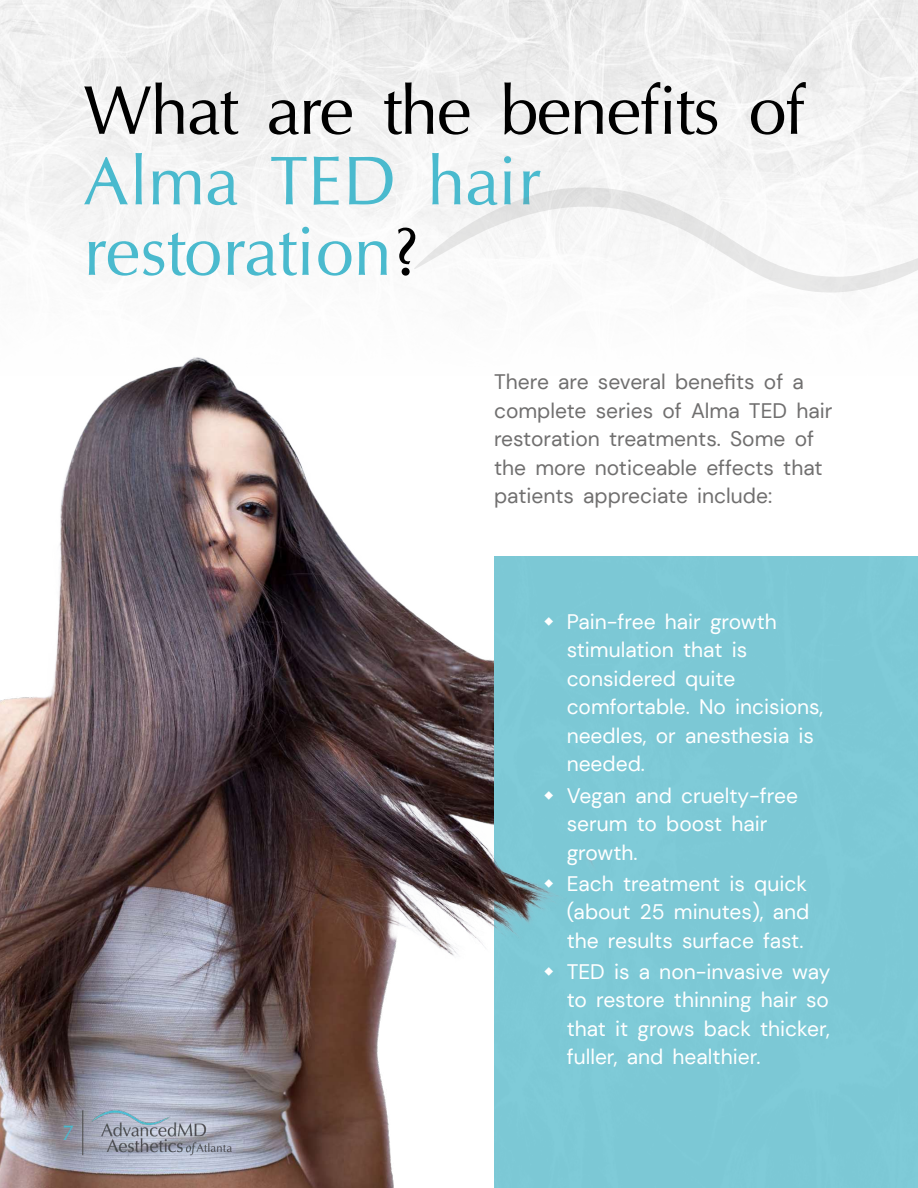
<style>
.page{position:relative;width:918px;height:1188px;background:#fff}
.page>*{position:absolute;margin:0;border:0;box-sizing:border-box;transform-origin:0 0}
.t1{font:69px/70.5px "URW Classico";color:#4abace}
.t2{font:69px "URW Classico";letter-spacing:-.02em;color:#000}
.t3{font:21.75px "URW Classico";color:#4abace}
.t4{font:21px/28.5px "DM Sans";color:#fff}
.t5{font:21px/28.5px "DM Sans";color:#706f6f}
.s1{color:#000}
</style>
<div class="page">
<img style="left:0;top:0;width:918px;height:277px">
<img style="left:0;top:357px;width:894px;height:831px">
<div style="left:494px;top:556px;width:424px;height:299px;background:#7cc8d5"></div>
<svg style="left:414px;top:186px;width:504px;height:107px"></svg>
<hr style="left:82px;top:1110px;width:1px;height:45px;background:#4a4a49">
<img style="left:91px;top:1110px;width:142px;height:45px">
<svg style="left:544px;top:617px;width:9px;height:9px"></svg>
<svg style="left:544px;top:791px;width:9px;height:8px"></svg>
<svg style="left:544px;top:879px;width:9px;height:8px"></svg>
<svg style="left:544px;top:967px;width:9px;height:9px"></svg>
<h1 class="t2" style="left:83px;top:66px;width:722px">What are the bene昀椀ts of</h1>
<h1 class="t1" style="left:83px;top:150px;width:459px">Alma TED hair restoration<span class="s1">?</span></h1>
<p class="t5" style="left:494px;top:368px;width:340px">There are several bene昀椀ts of a complete series of Alma TED hair restoration treatments. Some of the more noticeable effects that patients appreciate include:</p>
<p class="t3" style="left:62px;top:1124px;width:14px">7</p>
<p class="t4" style="left:567px;top:609px;width:258px">Pain-free hair growth stimulation that is considered quite comfortable. No incisions, needles, or anesthesia is needed.</p>
<p class="t4" style="left:567px;top:782px;width:233px">Vegan and cruelty-free serum to boost hair growth.</p>
<p class="t4" style="left:567px;top:870px;width:244px;text-align:justify">Each treatment is quick (about 25 minutes), and the results surface fast.</p>
<p class="t4" style="left:567px;top:959px;width:265px;text-align:justify">TED is a non-invasive way to restore thinning hair so that it grows back thicker, fuller, and healthier.</p>
</div>
